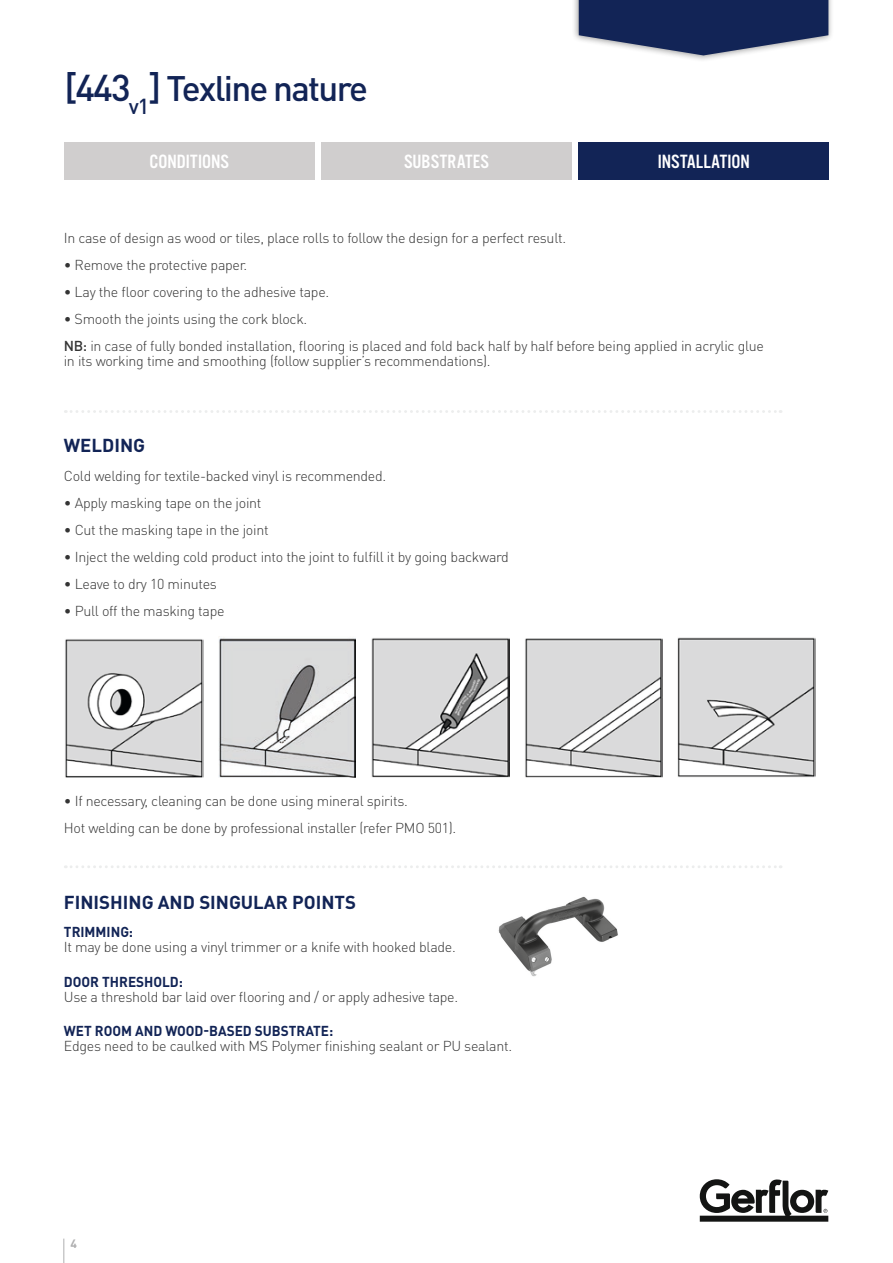
<style>
.page{position:relative;width:893px;height:1263px;background:#fff}
.page>*{position:absolute;margin:0;border:0;box-sizing:border-box;transform-origin:0 0}
.t1{font:500 35.1px "DIN Pro";letter-spacing:-.05em;color:#122456}
.t2{font:19.95px "Alternate Got No 3 D";color:#fff}
.t3{font:700 18.6px "DIN Pro";color:#122456}
.t4{font:300 14.25px/27.2px "DIN Pro";letter-spacing:-.02em;color:#343434}
.t5{font:700 14.25px "DIN Pro";color:#122456;scale:.95 1}
.t6{font:700 12px "DIN Pro";color:#afafb0}
.s1{font-size:36.9px}
.s2{font-weight:500}
</style>
<div class="page">
<svg style="left:63px;top:1238px;width:1px;height:25px"></svg>
<svg style="left:700px;top:1179px;width:128px;height:43px"></svg>
<svg style="left:65px;top:410px;width:716px;height:3px"></svg>
<svg style="left:65px;top:865px;width:716px;height:3px"></svg>
<div style="left:571px;top:0;width:263px;height:62px;background:#343434;opacity:.5"></div>
<svg style="left:579px;top:0;width:249px;height:55px;background:#384770"></svg>
<img style="left:65px;top:639px;width:138px;height:139px">
<img style="left:218px;top:638px;width:138px;height:140px">
<img style="left:371px;top:638px;width:138px;height:140px">
<img style="left:525px;top:638px;width:138px;height:140px">
<img style="left:678px;top:637px;width:137px;height:140px">
<div style="left:64px;top:142px;width:250px;height:38px;background:#d0cece"></div>
<div style="left:321px;top:142px;width:251px;height:38px;background:#d0cece"></div>
<div style="left:579px;top:142px;width:250px;height:38px;background:#122456"></div>
<img style="left:498px;top:896px;width:120px;height:81px">
<h1 class="t1" style="left:64px;top:65px;width:305px"><span class="s1">[443</span><sub>v1</sub><span class="s1">]</span> Texline nature</h1>
<h2 class="t2" style="left:150px;top:151px;width:81px">CONDITIONS</h2>
<h2 class="t2" style="left:404px;top:151px;width:87px">SUBSTRATES</h2>
<h2 class="t2" style="left:658px;top:151px;width:94px">INSTALLATION</h2>
<p class="t4" style="left:64px;top:223px;width:504px">In case of design as wood or tiles, place rolls to follow the design for a perfect result.</p>
<p class="t4" style="left:64px;top:250px;width:185px">• Remove the protective paper.</p>
<p class="t4" style="left:64px;top:278px;width:267px">• Lay the floor covering to the adhesive tape.</p>
<p class="t4" style="left:64px;top:305px;width:702px">• Smooth the joints using the cork block.<br><span class="s2">NB:</span> in case of fully bonded installation, flooring is placed and fold back half by half before being applied in acrylic glue</p>
<p class="t4" style="left:64px;top:347px;width:428px">in its working time and smoothing (follow supplier’s recommendations).</p>
<h3 class="t3" style="left:64px;top:433px;width:83px">WELDING</h3>
<p class="t4" style="left:64px;top:461px;width:324px">Cold welding for textile-backed vinyl is recommended.</p>
<p class="t4" style="left:64px;top:488px;width:199px">• Apply masking tape on the joint</p>
<p class="t4" style="left:64px;top:515px;width:206px">• Cut the masking tape in the joint</p>
<p class="t4" style="left:64px;top:543px;width:447px">• Inject the welding cold product into the joint to fulfill it by going backward</p>
<p class="t4" style="left:64px;top:570px;width:155px">• Leave to dry 10 minutes</p>
<p class="t4" style="left:64px;top:597px;width:162px">• Pull off the masking tape</p>
<p class="t4" style="left:64px;top:787px;width:394px">• If necessary, cleaning can be done using mineral spirits.<br>Hot welding can be done by professional installer (refer PMO 501).</p>
<h3 class="t3" style="left:64px;top:890px;width:294px">FINISHING AND SINGULAR POINTS</h3>
<p class="t5" style="left:64px;top:922px;width:74px">TRIMMING:</p>
<p class="t4" style="left:64px;top:933px;width:394px">It may be done using a vinyl trimmer or a knife with hooked blade.</p>
<p class="t5" style="left:64px;top:972px;width:127px">DOOR THRESHOLD:</p>
<p class="t4" style="left:64px;top:982px;width:396px">Use a threshold bar laid over flooring and / or apply adhesive tape.</p>
<p class="t5" style="left:64px;top:1021px;width:285px">WET ROOM AND WOOD-BASED SUBSTRATE:</p>
<p class="t4" style="left:64px;top:1031px;width:450px">Edges need to be caulked with MS Polymer finishing sealant or PU sealant.</p>
<p class="t6" style="left:70px;top:1235px;width:8px">4</p>
</div>
